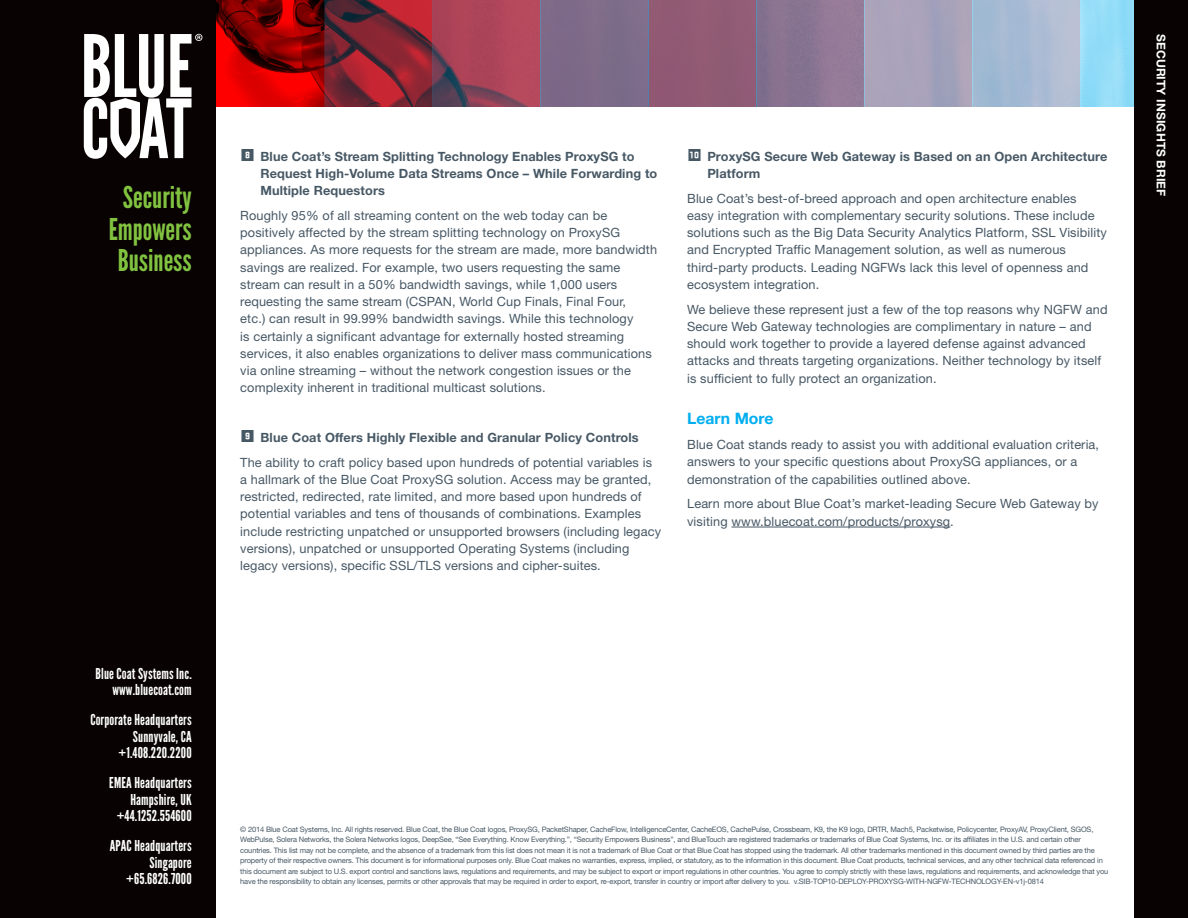
<style>
.page{position:relative;width:1188px;height:918px;background:#fff}
.page>*{position:absolute;margin:0;border:0;box-sizing:border-box;transform-origin:0 0}
.t1{font:30px/31.5px "League Gothic";color:#81c340;text-align:center}
.Subhead{font:700 15.75px "Helvetica Neue LT Std";color:#00aeef}
.t2{font:15px/16.5px "League Gothic";letter-spacing:.01em;color:#fff;text-align:right}
.Body_Type{font:12.75px/17.2px "Helvetica Neue LT Std";letter-spacing:.01em;color:#475865}
.Reason{font:700 12.75px/17.2px "Helvetica Neue LT Std";letter-spacing:.01em;color:#475865}
.t3{font:700 12px "Helvetica Neue LT Std";letter-spacing:.01em;color:#fff}
.t4{font:7.5px/10.5px "Helvetica Neue LT Std";letter-spacing:-.02em;color:#475865}
.s1{font-family:"Numbers Style Two Square Negative";font-weight:400;font-size:15px}
</style>
<div class="page">
<img style="left:216px;top:0;width:324px;height:107px">
<div style="left:648px;top:0;width:108px;height:107px;background:#915b74"></div>
<div style="left:540px;top:0;width:108px;height:107px;background:#7d6b89"></div>
<div style="left:756px;top:0;width:108px;height:107px;background:linear-gradient(to right,#806e8c,#977d9a)"></div>
<div style="left:864px;top:0;width:108px;height:107px;background:#a9a3ba"></div>
<div style="left:972px;top:0;width:108px;height:107px;background:linear-gradient(to right,#9ab7d2,#b8c0d5)"></div>
<div style="left:1080px;top:0;width:108px;height:107px;background:#92dcf8"></div>
<div style="left:0;top:0;width:216px;height:918px;background:#080302"></div>
<div style="left:1134px;top:0;width:54px;height:918px;background:#080302"></div>
<svg style="left:84px;top:34px;width:118px;height:125px"></svg>
<hr style="left:732px;top:527px;width:218px;height:1px;background:#475865">
<h1 class="t1" style="left:109px;top:182px;width:84px">Security<br>Empowers<br>Business</h1>
<p class="t2" style="left:96px;top:665px;width:98px">Blue Coat Systems Inc. www.bluecoat.com</p>
<p class="t2" style="left:90px;top:712px;width:103px">Corporate Headquarters<br>Sunnyvale, CA +1.408.220.2200</p>
<p class="t2" style="left:109px;top:775px;width:84px">EMEA Headquarters<br>Hampshire, UK +44.1252.554600</p>
<p class="t2" style="left:110px;top:838px;width:84px">APAC Headquarters<br>Singapore +65.6826.7000</p>
<p class="Reason" style="left:260px;top:147px;width:398px;text-indent:-20px"><span class="s1">8</span> Blue Coat’s Stream Splitting Technology Enables ProxySG to<br>Request High-Volume Data Streams Once – While Forwarding to<br>Multiple Requestors</p>
<p class="Body_Type" style="left:240px;top:206px;width:418px">Roughly 95% of all streaming content on the web today can be positively affected by the stream splitting technology on ProxySG appliances. As more requests for the stream are made, more bandwidth savings are realized. For example, two users requesting the same stream can result in a 50% bandwidth savings, while 1,000 users requesting the same stream (CSPAN, World Cup Finals, Final Four,<br>etc.) can result in 99.99% bandwidth savings. While this technology<br>is certainly a significant advantage for externally hosted streaming services, it also enables organizations to deliver mass communications via online streaming – without the network congestion issues or the complexity inherent in traditional multicast solutions.</p>
<p class="Reason" style="left:240px;top:428px;width:400px"><span class="s1">9</span> Blue Coat Offers Highly Flexible and Granular Policy Controls</p>
<p class="Body_Type" style="left:240px;top:453px;width:422px">The ability to craft policy based upon hundreds of potential variables is a hallmark of the Blue Coat ProxySG solution. Access may be granted, restricted, redirected, rate limited, and more based upon hundreds of potential variables and tens of thousands of combinations. Examples include restricting unpatched or unsupported browsers (including legacy versions), unpatched or unsupported Operating Systems (including legacy versions), specific SSL/TLS versions and cipher-suites.</p>
<p class="Reason" style="left:707px;top:147px;width:402px;text-indent:-20px"><span class="s1">0</span> ProxySG Secure Web Gateway is Based on an Open Architecture<br>Platform</p>
<p class="Body_Type" style="left:687px;top:189px;width:421px">Blue Coat’s best-of-breed approach and open architecture enables<br>easy integration with complementary security solutions. These include solutions such as the Big Data Security Analytics Platform, SSL Visibility and Encrypted Traffic Management solution, as well as numerous third-party products. Leading NGFWs lack this level of openness and ecosystem integration.</p>
<p class="Body_Type" style="left:687px;top:300px;width:422px">We believe these represent just a few of the top reasons why NGFW and Secure Web Gateway technologies are complimentary in nature – and should work together to provide a layered defense against advanced attacks and threats targeting organizations. Neither technology by itself is sufficient to fully protect an organization.</p>
<p class="Subhead" style="left:687px;top:409px;width:88px">Learn More</p>
<p class="Body_Type" style="left:687px;top:436px;width:414px">Blue Coat stands ready to assist you with additional evaluation criteria, answers to your specific questions about ProxySG appliances, or a demonstration of the capabilities outlined above.</p>
<p class="Body_Type" style="left:687px;top:495px;width:413px">Learn more about Blue Coat’s market-leading Secure Web Gateway by visiting www.bluecoat.com/products/proxysg.</p>
<p class="t3" style="left:1168px;top:34px;width:164px;rotate:90deg">SECURITY INSIGHTS BRIEF</p>
<p class="t4" style="left:240px;top:824px;width:870px">© 2014 Blue Coat Systems, Inc. All rights reserved. Blue Coat, the Blue Coat logos, ProxySG, PacketShaper, CacheFlow, IntelligenceCenter, CacheEOS, CachePulse, Crossbeam, K9, the K9 logo, DRTR, Mach5, Packetwise, Policycenter, ProxyAV, ProxyClient, SGOS, WebPulse, Solera Networks, the Solera Networks logos, DeepSee, “See Everything. Know Everything.”, “Security Empowers Business”, and BlueTouch are registered trademarks or trademarks of Blue Coat Systems, Inc. or its affiliates in the U.S. and certain other countries. This list may not be complete, and the absence of a trademark from this list does not mean it is not a trademark of Blue Coat or that Blue Coat has stopped using the trademark. All other trademarks mentioned in this document owned by third parties are the property of their respective owners. This document is for informational purposes only. Blue Coat makes no warranties, express, implied, or statutory, as to the information in this document. Blue Coat products, technical services, and any other technical data referenced in this document are subject to U.S. export control and sanctions laws, regulations and requirements, and may be subject to export or import regulations in other countries. You agree to comply strictly with these laws, regulations and requirements, and acknowledge that you have the responsibility to obtain any licenses, permits or other approvals that may be required in order to export, re-export, transfer in country or import after delivery to you. v.SIB-TOP10-DEPLOY-PROXYSG-WITH-NGFW-TECHNOLOGY-EN-v1j-0814</p>
</div>
